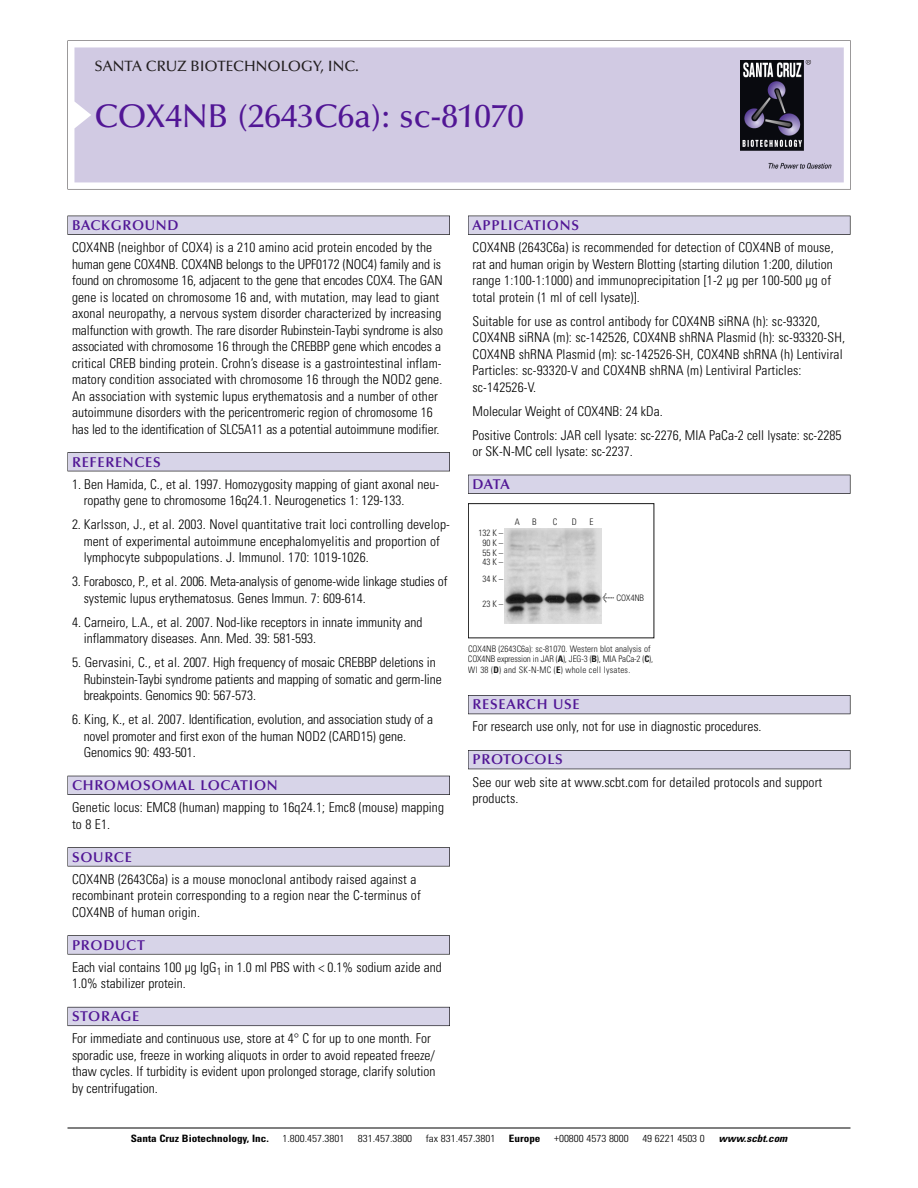
<style>
.page{position:relative;width:918px;height:1188px;background:#fff}
.page>*{position:absolute;margin:0;border:0;box-sizing:border-box;transform-origin:0 0}
.t1{font:500 33px "Optima";color:#511695}
.t2{font:500 15px "Optima";color:#231f20}
.t3{font:600 14.25px "Optima";letter-spacing:.05em;color:#511695}
.t4{font:300 condensed 13.5px/16.5px "Univers";color:#000}
.t5{font:300 condensed 10.2px "Univers";color:#000;scale:1.1 1}
.t6{font:700 condensed 10.2px "Univers";color:#000;scale:1.1 1}
.t7{font:italic 700 condensed 10.2px "Univers";color:#000;scale:1.1 1}
.t8{font:300 condensed 9px/10.5px "Univers";letter-spacing:.005em;color:#191919}
.t9{font:300 condensed 9px "Helvetica Neue";letter-spacing:.005em;color:#191919}
.s1{font-family:"Meta Plus";font-weight:400;font-stretch:normal;font-size:10.5px}
.s2{font-weight:700}
</style>
<div class="page">
<svg style="left:68px;top:40px;width:783px;height:149px"></svg>
<div style="left:74px;top:47px;width:770px;height:135px;background:#d1cae3"></div>
<img style="left:741px;top:60px;width:90px;height:108px">
<div style="left:68px;top:216px;width:382px;height:19px;background:#535256"></div>
<div style="left:68px;top:216px;width:381px;height:18px;background:#d7d4e8"></div>
<div style="left:68px;top:452px;width:382px;height:19px;background:#515155"></div>
<div style="left:68px;top:453px;width:381px;height:18px;background:#d7d4e8"></div>
<div style="left:68px;top:776px;width:382px;height:19px;background:#515057"></div>
<div style="left:68px;top:776px;width:381px;height:18px;background:#d7d4e8"></div>
<div style="left:68px;top:847px;width:382px;height:19px;background:#575659"></div>
<div style="left:68px;top:848px;width:381px;height:18px;background:#d7d4e8"></div>
<svg style="left:68px;top:935px;width:382px;height:20px"></svg>
<div style="left:68px;top:936px;width:381px;height:18px;background:#d7d4e8"></div>
<div style="left:68px;top:1007px;width:382px;height:19px;background:#64626c"></div>
<div style="left:68px;top:1007px;width:381px;height:18px;background:#d7d4e8"></div>
<div style="left:468px;top:216px;width:382px;height:19px;background:#535256"></div>
<div style="left:468px;top:216px;width:382px;height:18px;background:#d7d4e8"></div>
<div style="left:468px;top:475px;width:382px;height:19px;background:#525156"></div>
<div style="left:468px;top:475px;width:382px;height:18px;background:#d7d4e8"></div>
<div style="left:468px;top:695px;width:382px;height:19px;background:#54535b"></div>
<div style="left:468px;top:696px;width:382px;height:18px;background:#d7d4e8"></div>
<div style="left:468px;top:750px;width:382px;height:19px;background:#525158"></div>
<div style="left:468px;top:751px;width:382px;height:18px;background:#d7d4e8"></div>
<hr style="left:68px;top:1128px;width:782px;height:1px;background:#000">
<div style="left:468px;top:503px;width:186px;height:135px;border:1px solid #191919"></div>
<img style="left:504px;top:529px;width:97px;height:95px">
<p class="t2" style="left:94px;top:60px;width:266px">SANTA CRUZ BIOTECHNOLOGY, INC.</p>
<p class="t1" style="left:94px;top:102px;width:431px">COX4NB (2643C6a): sc-81070</p>
<p class="t3" style="left:72px;top:219px;width:108px">BACKGROUND</p>
<p class="t4" style="left:72px;top:240px;width:373px">COX4NB (neighbor of COX4) is a 210 amino acid protein encoded by the human gene COX4NB. COX4NB belongs to the UPF0172 (NOC4) family and is found on chromosome 16, adjacent to the gene that encodes COX4. The GAN gene is located on chromosome 16 and, with mutation, may lead to giant axonal neuropathy, a nervous system disorder characterized by increasing malfunction with growth. The rare disorder Rubinstein-Taybi syndrome is also associated with chromosome 16 through the CREBBP gene which encodes a critical CREB binding protein. Crohn’s disease is a gastrointestinal inflam&shy;matory condition associated with chromosome 16 through the NOD2 gene.<br>An association with systemic lupus erythematosis and a number of other autoimmune disorders with the pericentromeric region of chromosome 16 has led to the identification of SLC5A11 as a potential autoimmune modifier.</p>
<p class="t3" style="left:72px;top:456px;width:90px">REFERENCES</p>
<p class="t4" style="left:84px;top:477px;width:357px;text-indent:-12px">1. Ben Hamida, C., et al. 1997. Homozygosity mapping of giant axonal neu&shy;ropathy gene to chromosome 16q24.1. Neurogenetics 1: 129-133.</p>
<p class="t4" style="left:84px;top:517px;width:368px;text-indent:-12px">2. Karlsson, J., et al. 2003. Novel quantitative trait loci controlling develop&shy;ment of experimental autoimmune encephalomyelitis and proportion of lymphocyte subpopulations. J. Immunol. 170: 1019-1026.</p>
<p class="t4" style="left:84px;top:574px;width:365px;text-indent:-12px">3. Forabosco, P., et al. 2006. Meta-analysis of genome-wide linkage studies of systemic lupus erythematosus. Genes Immun. 7: 609-614.</p>
<p class="t4" style="left:84px;top:615px;width:340px;text-indent:-12px">4. Carneiro, L.A., et al. 2007. Nod-like receptors in innate immunity and inflammatory diseases. Ann. Med. 39: 581-593.</p>
<p class="t4" style="left:84px;top:655px;width:360px;text-indent:-12px">5. Gervasini, C., et al. 2007. High frequency of mosaic CREBBP deletions in<br>Rubinstein-Taybi syndrome patients and mapping of somatic and germ-line breakpoints. Genomics 90: 567-573.</p>
<p class="t4" style="left:84px;top:712px;width:351px;text-indent:-12px">6. King, K., et al. 2007. Identification, evolution, and association study of a novel promoter and first exon of the human NOD2 (CARD15) gene.<br>Genomics 90: 493-501.</p>
<p class="t3" style="left:72px;top:779px;width:207px">CHROMOSOMAL LOCATION</p>
<p class="t4" style="left:72px;top:801px;width:374px">Genetic locus: EMC8 (human) mapping to 16q24.1; Emc8 (mouse) mapping to 8 E1.</p>
<p class="t3" style="left:72px;top:851px;width:61px">SOURCE</p>
<p class="t4" style="left:72px;top:872px;width:350px">COX4NB (2643C6a) is a mouse monoclonal antibody raised against a recombinant protein corresponding to a region near the C-terminus of<br>COX4NB of human origin.</p>
<p class="t3" style="left:72px;top:939px;width:74px">PRODUCT</p>
<p class="t4" style="left:72px;top:960px;width:371px">Each vial contains 100 µg IgG<sub>1</sub> in 1.0 ml PBS with &lt; 0.1% sodium azide and<br>1.0% stabilizer protein.</p>
<p class="t3" style="left:72px;top:1011px;width:69px">STORAGE</p>
<p class="t4" style="left:72px;top:1032px;width:365px">For immediate and continuous use, store at 4° C for up to one month. For sporadic use, freeze in working aliquots in order to avoid repeated freeze/ thaw cycles. If turbidity is evident upon prolonged storage, clarify solution by centrifugation.</p>
<p class="t3" style="left:473px;top:219px;width:108px">APPLICATIONS</p>
<p class="t4" style="left:473px;top:240px;width:363px">COX4NB (2643C6a) is recommended for detection of COX4NB of mouse, rat and human origin by Western Blotting (starting dilution 1:200, dilution range 1:100-1:1000) and immunoprecipitation [1-2 µg per 100-500 µg of total protein (1 ml of cell lysate)].</p>
<p class="t4" style="left:473px;top:314px;width:374px">Suitable for use as control antibody for COX4NB siRNA (h): sc-93320, COX4NB siRNA (m): sc-142526, COX4NB shRNA Plasmid (h): sc-93320-SH, COX4NB shRNA Plasmid (m): sc-142526-SH, COX4NB shRNA (h) Lentiviral Particles: sc-93320-V and COX4NB shRNA (m) Lentiviral Particles: sc-142526-V.</p>
<p class="t4" style="left:473px;top:404px;width:192px">Molecular Weight of COX4NB: 24 kDa.</p>
<p class="t4" style="left:473px;top:428px;width:370px">Positive Controls: JAR cell lysate: sc-2276, MIA PaCa-2 cell lysate: sc-2285 or SK-N-MC cell lysate: sc-2237.</p>
<p class="t3" style="left:473px;top:478px;width:39px">DATA</p>
<p class="t8" style="left:478px;top:529px;width:26px;line-height:9.9px;text-align:center">132 K –<br>90K–<br>55K–</p>
<p class="t8" style="left:482px;top:555px;width:22px;line-height:16.5px">43K–<br>34K–</p>
<p class="t8" style="left:482px;top:600px;width:22px">23K–</p>
<p class="t8" style="left:515px;top:518px;width:7px">A</p>
<p class="t8" style="left:532px;top:518px;width:6px">B</p>
<p class="t8" style="left:553px;top:518px;width:6px">C</p>
<p class="t8" style="left:572px;top:518px;width:7px">D</p>
<p class="t8" style="left:590px;top:518px;width:5px">E</p>
<p class="t9" style="left:602px;top:594px;width:43px"><span class="s1">&lt;</span> COX4NB</p>
<p class="t8" style="left:468px;top:644px;width:187px">COX4NB (2643C6a): sc-81070. Western blot analysis of<br>COX4NB expression in JAR (<span class="s2">A</span>), JEG-3 (<span class="s2">B</span>), MIA PaCa-2 (<span class="s2">C</span>),<br>WI 38 (<span class="s2">D</span>) and SK-N-MC (<span class="s2">E</span>) whole cell lysates.</p>
<p class="t3" style="left:473px;top:699px;width:109px">RESEARCH USE</p>
<p class="t4" style="left:473px;top:720px;width:291px">For research use only, not for use in diagnostic procedures.</p>
<p class="t3" style="left:473px;top:754px;width:92px">PROTOCOLS</p>
<p class="t4" style="left:473px;top:775px;width:351px">See our web site at www.scbt.com for detailed protocols and support products.</p>
<p class="t6" style="left:131px;top:1135px;width:127px">Santa Cruz Biotechnology, Inc.</p>
<p class="t5" style="left:282px;top:1135px;width:58px">1.800.457.3801</p>
<p class="t5" style="left:358px;top:1135px;width:51px">831.457.3800</p>
<p class="t5" style="left:426px;top:1135px;width:65px">fax 831.457.3801</p>
<p class="t6" style="left:509px;top:1135px;width:30px">Europe</p>
<p class="t5" style="left:554px;top:1135px;width:69px">+00800 4573 8000</p>
<p class="t5" style="left:642px;top:1135px;width:58px">49 6221 4503 0</p>
<p class="t7" style="left:719px;top:1135px;width:66px">www.scbt.com</p>
</div>
